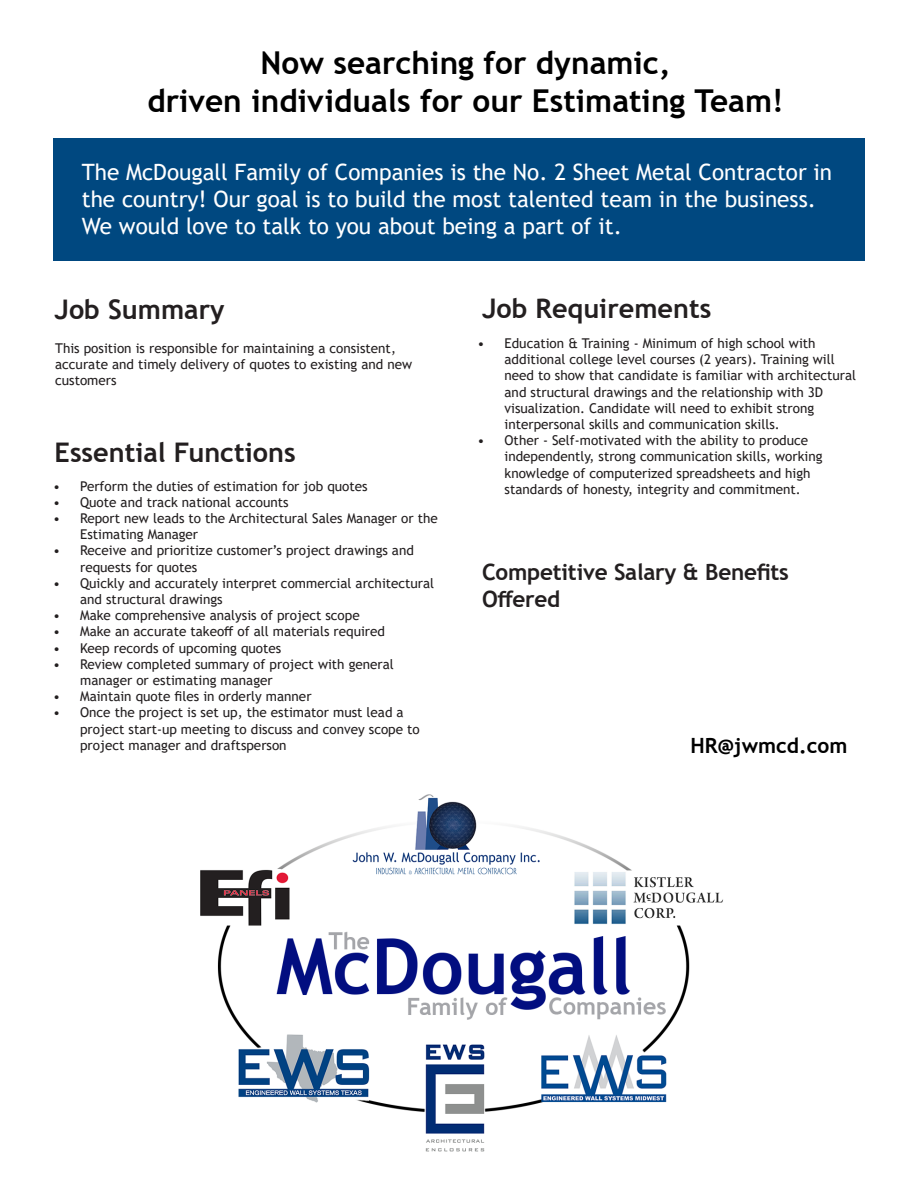
<style>
.page{position:relative;width:918px;height:1188px;background:#fff}
.page>*{position:absolute;margin:0;border:0;box-sizing:border-box;transform-origin:0 0}
.t1{font:700 31.5px "Trebuchet MS";color:#000}
.t2{font:700 27px "Trebuchet MS";color:#231f20}
.t3{font:22.5px/27px "Trebuchet MS";color:#fff}
.t4{font:700 22.5px/27px "Trebuchet MS";letter-spacing:-.01em;color:#231f20}
.t5{font:700 21px "Trebuchet MS";color:#000}
.t6{font:13.5px/16.2px "Trebuchet MS";color:#231f20}
</style>
<div class="page">
<div style="left:53px;top:138px;width:811px;height:123px;background:#004880"></div>
<img style="left:200px;top:794px;width:523px;height:358px">
<p class="t1" style="left:261px;top:44px;width:412px">Now searching for dynamic,</p>
<p class="t1" style="left:147px;top:81px;width:638px">driven individuals for our Estimating Team!</p>
<p class="t3" style="left:82px;top:159px;width:752px">The McDougall Family of Companies is the No. 2 Sheet Metal Contractor in the country! Our goal is to build the most talented team in the business.<br>We would love to talk to you about being a part of it.</p>
<p class="t2" style="left:55px;top:292px;width:171px">Job Summary</p>
<p class="t6" style="left:55px;top:340px;width:359px">This position is responsible for maintaining a consistent, accurate and timely delivery of quotes to existing and new customers</p>
<p class="t2" style="left:55px;top:435px;width:243px">Essential Functions</p>
<p class="t6" style="left:53px;top:478px;width:316px">• Perform the duties of estimation for job quotes</p>
<p class="t6" style="left:53px;top:494px;width:237px">• Quote and track national accounts</p>
<p class="t6" style="left:80px;top:510px;width:359px;text-indent:-27px">• Report new leads to the Architectural Sales Manager or the<br>Estimating Manager</p>
<p class="t6" style="left:80px;top:542px;width:335px;text-indent:-27px">• Receive and prioritize customer’s project drawings and requests for quotes</p>
<p class="t6" style="left:80px;top:575px;width:356px;text-indent:-27px">• Quickly and accurately interpret commercial architectural and structural drawings</p>
<p class="t6" style="left:53px;top:607px;width:308px">• Make comprehensive analysis of project scope</p>
<p class="t6" style="left:53px;top:623px;width:333px">• Make an accurate takeoff of all materials required</p>
<p class="t6" style="left:53px;top:640px;width:230px">• Keep records of upcoming quotes</p>
<p class="t6" style="left:80px;top:656px;width:315px;text-indent:-27px">• Review completed summary of project with general manager or estimating manager</p>
<p class="t6" style="left:53px;top:688px;width:260px">• Maintain quote files in orderly manner</p>
<p class="t6" style="left:80px;top:704px;width:341px;text-indent:-27px">• Once the project is set up, the estimator must lead a project start-up meeting to discuss and convey scope to project manager and draftsperson</p>
<p class="t2" style="left:482px;top:291px;width:231px">Job Requirements</p>
<p class="t6" style="left:505px;top:335px;width:353px;text-indent:-27px">• Education &amp; Training - Minimum of high school with additional college level courses (2 years). Training will need to show that candidate is familiar with architectural and structural drawings and the relationship with 3D visualization. Candidate will need to exhibit strong interpersonal skills and communication skills.</p>
<p class="t6" style="left:505px;top:432px;width:320px;text-indent:-27px">• Other - Self-motivated with the ability to produce independently, strong communication skills, working knowledge of computerized spreadsheets and high standards of honesty, integrity and commitment.</p>
<p class="t4" style="left:482px;top:559px;width:308px">Competitive Salary &amp; Benefits<br>Offered</p>
<p class="t5" style="left:691px;top:732px;width:158px">HR@jwmcd.com</p>
</div>
